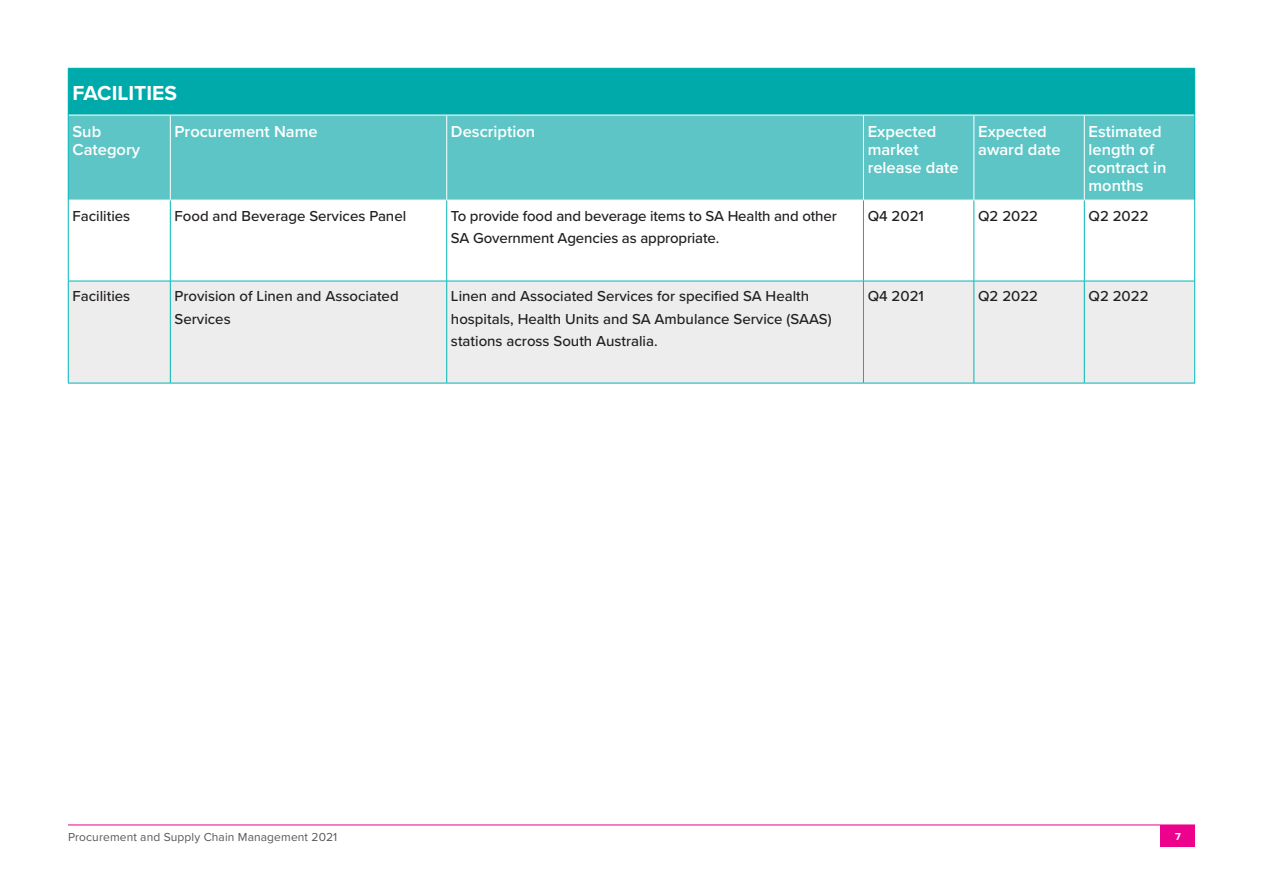
<style>
.page{position:relative;width:1263px;height:893px;background:#fff}
.page>*{position:absolute;margin:0;border:0;box-sizing:border-box;transform-origin:0 0}
.Body_text{font:700 21px "Proxima Nova";color:#fff}
.Body_text-2{font:600 16.5px/18px "Proxima Nova";color:#fff}
.table_text{font:500 15px/22.5px "Proxima Nova";color:#231f20}
.Body_text-3{font:500 15px/22.5px "Proxima Nova";letter-spacing:-.01em;color:#231f20}
.t1{font:12px "Proxima Nova";letter-spacing:.01em;color:#57585a}
.t2{font:700 10.5px "Proxima Nova";color:#fff}
</style>
<div class="page">
<div style="left:68px;top:68px;width:1127px;height:47px;background:#0aa"></div>
<div style="left:69px;top:116px;width:1125px;height:84px;background:#5dc5c6"></div>
<div style="left:69px;top:282px;width:1125px;height:101px;background:#ededee"></div>
<hr style="left:170px;top:115px;width:1px;height:85px;background:#fff">
<hr style="left:446px;top:115px;width:1px;height:85px;background:#fff">
<hr style="left:863px;top:115px;width:1px;height:85px;background:#fff">
<hr style="left:973px;top:115px;width:1px;height:85px;background:#fff">
<hr style="left:1084px;top:115px;width:1px;height:85px;background:#fff">
<hr style="left:68px;top:115px;width:1px;height:85px;background:#00b7b7">
<hr style="left:1194px;top:115px;width:1px;height:85px;background:#00b7b7">
<hr style="left:68px;top:68px;width:102px;height:1px;background:#00b7b7">
<hr style="left:68px;top:68px;width:1px;height:47px;background:#00b7b7">
<hr style="left:170px;top:68px;width:277px;height:1px;background:#00b7b7">
<hr style="left:447px;top:68px;width:416px;height:1px;background:#00b7b7">
<hr style="left:863px;top:68px;width:111px;height:1px;background:#00b7b7">
<hr style="left:974px;top:68px;width:110px;height:1px;background:#00b7b7">
<hr style="left:1084px;top:68px;width:111px;height:1px;background:#00b7b7">
<hr style="left:1194px;top:68px;width:1px;height:47px;background:#00b7b7">
<hr style="left:68px;top:200px;width:1px;height:81px;background:#00b7b7">
<hr style="left:170px;top:200px;width:1px;height:81px;background:#00b7b7">
<hr style="left:446px;top:200px;width:1px;height:81px;background:#00b7b7">
<hr style="left:863px;top:200px;width:1px;height:81px;background:#00b7b7">
<hr style="left:974px;top:200px;width:1px;height:81px;background:#00b7b7">
<hr style="left:1084px;top:200px;width:1px;height:81px;background:#00b7b7">
<hr style="left:1194px;top:200px;width:1px;height:81px;background:#00b7b7">
<hr style="left:68px;top:281px;width:102px;height:1px;background:#00b7b7">
<hr style="left:68px;top:281px;width:1px;height:102px;background:#00b7b7">
<hr style="left:170px;top:281px;width:277px;height:1px;background:#00b7b7">
<hr style="left:170px;top:281px;width:1px;height:102px;background:#00b7b7">
<hr style="left:447px;top:281px;width:416px;height:1px;background:#00b7b7">
<hr style="left:446px;top:281px;width:1px;height:102px;background:#00b7b7">
<hr style="left:863px;top:281px;width:111px;height:1px;background:#00b7b7">
<hr style="left:863px;top:281px;width:1px;height:102px;background:#00b7b7">
<hr style="left:974px;top:281px;width:110px;height:1px;background:#00b7b7">
<hr style="left:974px;top:281px;width:1px;height:102px;background:#00b7b7">
<hr style="left:1084px;top:281px;width:111px;height:1px;background:#00b7b7">
<hr style="left:1084px;top:281px;width:1px;height:102px;background:#00b7b7">
<hr style="left:1194px;top:281px;width:1px;height:102px;background:#00b7b7">
<hr style="left:68px;top:383px;width:102px;height:1px;background:#00b7b7">
<hr style="left:170px;top:383px;width:277px;height:1px;background:#00b7b7">
<hr style="left:447px;top:383px;width:416px;height:1px;background:#00b7b7">
<hr style="left:863px;top:383px;width:111px;height:1px;background:#00b7b7">
<hr style="left:974px;top:383px;width:110px;height:1px;background:#00b7b7">
<hr style="left:1084px;top:383px;width:111px;height:1px;background:#00b7b7">
<div style="left:1161px;top:825px;width:34px;height:21px;background:#ed028c"></div>
<hr style="left:68px;top:825px;width:1127px;height:1px;background:#ed028c">
<p class="Body_text" style="left:73px;top:77px;width:106px">FACILITIES</p>
<p class="Body_text-2" style="left:73px;top:122px;width:69px">Sub<br>Category</p>
<p class="Body_text-2" style="left:175px;top:122px;width:145px">Procurement Name</p>
<p class="Body_text-2" style="left:451px;top:122px;width:86px">Description</p>
<p class="Body_text-2" style="left:868px;top:122px;width:93px">Expected market release date</p>
<p class="Body_text-2" style="left:978px;top:122px;width:84px">Expected award date</p>
<p class="Body_text-2" style="left:1088px;top:122px;width:79px">Estimated length of contract in months</p>
<p class="Body_text-3" style="left:73px;top:204px;width:59px">Facilities</p>
<p class="Body_text-3" style="left:175px;top:204px;width:233px">Food and Beverage Services Panel</p>
<p class="Body_text-3" style="left:451px;top:204px;width:387px">To provide food and beverage items to SA Health and other<br>SA Government Agencies as appropriate.</p>
<p class="Body_text-3" style="left:868px;top:204px;width:58px">Q4 2021</p>
<p class="Body_text-3" style="left:978px;top:204px;width:62px">Q2 2022</p>
<p class="Body_text-3" style="left:1088px;top:204px;width:62px">Q2 2022</p>
<p class="table_text" style="left:73px;top:285px;width:59px">Facilities</p>
<p class="table_text" style="left:175px;top:285px;width:226px">Provision of Linen and Associated<br>Services</p>
<p class="table_text" style="left:451px;top:285px;width:382px">Linen and Associated Services for specified SA Health hospitals, Health Units and SA Ambulance Service (SAAS) stations across South Australia.</p>
<p class="table_text" style="left:868px;top:285px;width:58px">Q4 2021</p>
<p class="table_text" style="left:978px;top:285px;width:62px">Q2 2022</p>
<p class="table_text" style="left:1088px;top:285px;width:62px">Q2 2022</p>
<p class="t1" style="left:68px;top:828px;width:271px">Procurement and Supply Chain Management 2021</p>
<p class="t2" style="left:1175px;top:828px;width:7px">7</p>
</div>
